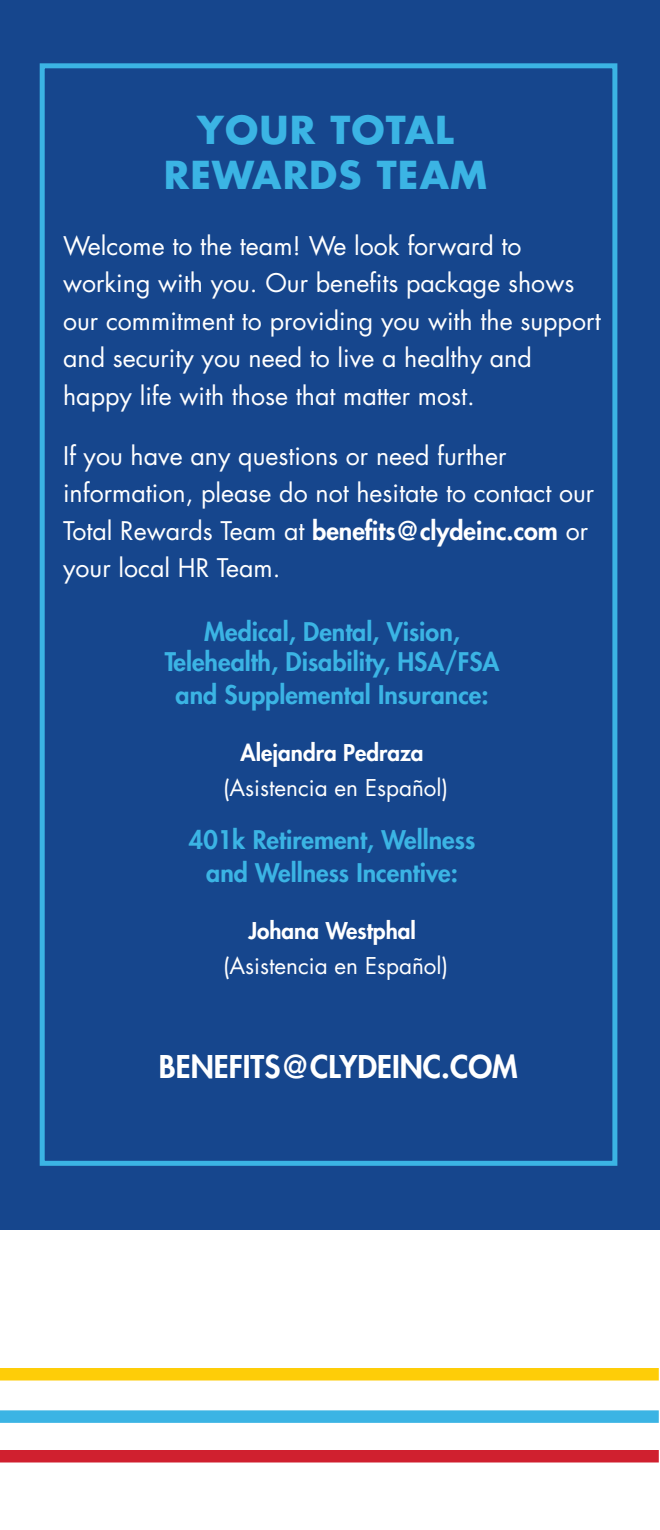
<style>
.page{position:relative;width:660px;height:1530px;background:#fff}
.page>*{position:absolute;margin:0;border:0;box-sizing:border-box;transform-origin:0 0}
.t1{font:700 37.5px/45px "Futura Std";letter-spacing:.03em;color:#3bb4e4;text-align:center}
.t2{font:800 30.5px "Futura Std";color:#fff}
.t3{font:25px/37.5px "Futura Std";color:#fff}
.t4{font:800 25px/30px "Futura Std";color:#3bb4e4;text-align:center}
.t5{font:22.5px "Futura Std";color:#fff}
.t6{font:800 22.5px "Futura Std";color:#fff}
.s1{font-weight:800}
</style>
<div class="page">
<div style="left:0;top:0;width:660px;height:1229px;background:#16468d"></div>
<div style="left:0;top:1450px;width:659px;height:12px;background:#d0202f"></div>
<div style="left:0;top:1410px;width:659px;height:13px;background:#3bb4e4"></div>
<div style="left:40px;top:63px;width:577px;height:1103px;border:5px solid #3bb4e4"></div>
<div style="left:0;top:1368px;width:659px;height:13px;background:#fecd08"></div>
<h1 class="t1" style="left:164px;top:107px;width:325px">YOUR TOTAL<br>REWARDS TEAM</h1>
<p class="t3" style="left:63px;top:227px;width:539px">Welcome to the team! We look forward to working with you. Our benefits package shows our commitment to providing you with the support and security you need to live a healthy and happy life with those that matter most.</p>
<p class="t3" style="left:63px;top:437px;width:533px">If you have any questions or need further information, please do not hesitate to contact our Total Rewards Team at <span class="s1">benefits@clydeinc.com</span> or your local HR Team.</p>
<p class="t4" style="left:165px;top:617px;width:336px">Medical, Dental, Vision,<br>Telehealth, Disability, HSA/FSA</p>
<p class="t4" style="left:176px;top:680px;width:315px">and Supplemental Insurance:</p>
<p class="t6" style="left:241px;top:739px;width:184px">Alejandra Pedraza</p>
<p class="t5" style="left:223px;top:774px;width:227px">(Asistencia en Español)</p>
<p class="t4" style="left:189px;top:823px;width:288px;line-height:33px">401k Retirement, Wellness and Wellness Incentive:</p>
<p class="t6" style="left:248px;top:917px;width:169px">Johana Westphal</p>
<p class="t5" style="left:223px;top:952px;width:227px">(Asistencia en Español)</p>
<p class="t2" style="left:159px;top:1048px;width:360px">BENEFITS@CLYDEINC.COM</p>
</div>
